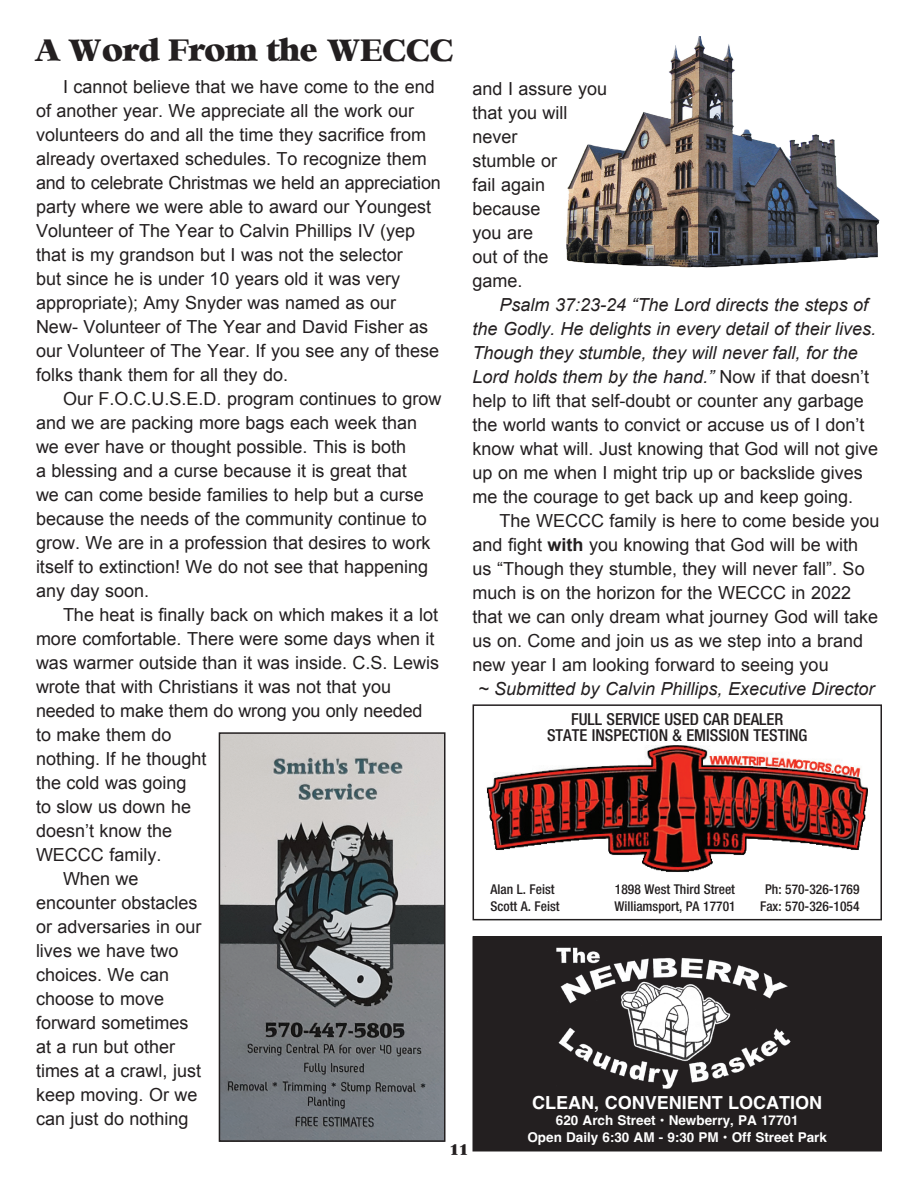
<style>
.page{position:relative;width:918px;height:1188px;background:#fff}
.page>*{position:absolute;margin:0;border:0;box-sizing:border-box;transform-origin:0 0}
.t1{font:30px "Bianca";color:#231f20;scale:.93 1}
.t2{font:18px/24px "Arial";color:#231f20}
.t3{font:italic 18px "Arial";color:#231f20}
.t4{font:700 18px "Helvetica";color:#fff}
.t5{font:500 condensed 16.5px/16.5px "Helvetica Neue LT Pro";color:#231f20;text-align:center}
.t6{font:15px "Bianca";color:#231f20}
.t7{font:500 condensed 13.5px "Helvetica Neue LT Pro";color:#231f20}
.t8{font:700 13.5px/16.2px "Helvetica";color:#fff;text-align:center}
.s1{font-style:italic}
.s2{font-weight:700}
</style>
<div class="page">
<img style="left:566px;top:36px;width:314px;height:232px">
<img style="left:475px;top:939px;width:404px;height:209px">
<div style="left:472px;top:936px;width:410px;height:215px;border:2px solid #231f20"></div>
<img style="left:487px;top:746px;width:381px;height:126px">
<div style="left:473px;top:704px;width:409px;height:216px;border:2px solid #231f20"></div>
<img style="left:222px;top:735px;width:221px;height:404px">
<div style="left:219px;top:732px;width:227px;height:410px;border:2px solid #231f20"></div>
<h1 class="t1" style="left:36px;top:35px;width:450px">A Word From the WECCC</h1>
<p class="t2" style="left:36px;top:75px;width:406px;text-indent:27px">I cannot believe that we have come to the end of another year. We appreciate all the work our volunteers do and all the time they sacrifice from already overtaxed schedules. To recognize them and to celebrate Christmas we held an appreciation party where we were able to award our Youngest Volunteer of The Year to Calvin Phillips IV (yep that is my grandson but I was not the selector<br>but since he is under 10 years old it was very appropriate); Amy Snyder was named as our New- Volunteer of The Year and David Fisher as our Volunteer of The Year. If you see any of these folks thank them for all they do.</p>
<p class="t2" style="left:36px;top:387px;width:407px;text-indent:27px">Our F.O.C.U.S.E.D. program continues to grow and we are packing more bags each week than we ever have or thought possible. This is both<br>a blessing and a curse because it is great that<br>we can come beside families to help but a curse because the needs of the community continue to grow. We are in a profession that desires to work itself to extinction! We do not see that happening any day soon.</p>
<p class="t2" style="left:63px;top:603px;width:377px">The heat is finally back on which makes it a lot</p>
<p class="t2" style="left:36px;top:627px;width:400px">more comfortable. There were some days when it</p>
<p class="t2" style="left:36px;top:651px;width:405px">was warmer outside than it was inside. C.S. Lewis</p>
<p class="t2" style="left:36px;top:675px;width:357px">wrote that with Christians it was not that you</p>
<p class="t2" style="left:36px;top:699px;width:388px">needed to make them do wrong you only needed</p>
<p class="t2" style="left:36px;top:723px;width:137px">to make them do</p>
<p class="t2" style="left:36px;top:747px;width:172px">nothing. If he thought</p>
<p class="t2" style="left:36px;top:771px;width:152px">the cold was going</p>
<p class="t2" style="left:36px;top:795px;width:157px">to slow us down he</p>
<p class="t2" style="left:36px;top:819px;width:138px">doesn’t know the</p>
<p class="t2" style="left:36px;top:843px;width:127px">WECCC family.</p>
<p class="t2" style="left:63px;top:867px;width:77px">When we</p>
<p class="t2" style="left:36px;top:891px;width:163px">encounter obstacles</p>
<p class="t2" style="left:36px;top:915px;width:167px">or adversaries in our</p>
<p class="t2" style="left:36px;top:939px;width:144px">lives we have two</p>
<p class="t2" style="left:36px;top:963px;width:135px">choices. We can</p>
<p class="t2" style="left:36px;top:987px;width:130px">choose to move</p>
<p class="t2" style="left:36px;top:1011px;width:154px">forward sometimes</p>
<p class="t2" style="left:36px;top:1035px;width:141px">at a run but other</p>
<p class="t2" style="left:36px;top:1059px;width:167px">times at a crawl, just</p>
<p class="t2" style="left:36px;top:1083px;width:163px">keep moving. Or we</p>
<p class="t2" style="left:36px;top:1107px;width:154px">can just do nothing</p>
<p class="t2" style="left:472px;top:77px;width:136px">and I assure you that you will never<br>stumble or<br>fail again because<br>you are<br>out of the<br>game.</p>
<p class="t2" style="left:472px;top:293px;width:407px;text-indent:27px"><span class="s1">Psalm 37:23-24 “The Lord directs the steps of the Godly. He delights in every detail of their lives.<br>Though they stumble, they will never fall, for the Lord holds them by the hand.”</span> Now if that doesn’t help to lift that self-doubt or counter any garbage the world wants to convict or accuse us of I don’t know what will. Just knowing that God will not give up on me when I might trip up or backslide gives me the courage to get back up and keep going.</p>
<p class="t2" style="left:472px;top:508px;width:409px;text-indent:27px">The WECCC family is here to come beside you and fight <span class="s2">with</span> you knowing that God will be with us “Though they stumble, they will never fall”. So much is on the horizon for the WECCC in 2022 that we can only dream what journey God will take us on. Come and join us as we step into a brand new year I am looking forward to seeing you</p>
<p class="t3" style="left:478px;top:677px;width:398px">~ Submitted by Calvin Phillips, Executive Director</p>
<p class="t5" style="left:547px;top:711px;width:262px">FULL SERVICE USED CAR DEALER<br>STATE INSPECTION &amp; EMISSION TESTING</p>
<p class="t7" style="left:490px;top:881px;width:66px">Alan L. Feist</p>
<p class="t7" style="left:615px;top:881px;width:122px">1898 West Third Street</p>
<p class="t7" style="left:765px;top:881px;width:96px">Ph: 570-326-1769</p>
<p class="t7" style="left:490px;top:898px;width:71px">Scott A. Feist</p>
<p class="t7" style="left:614px;top:898px;width:123px">Williamsport, PA 17701</p>
<p class="t7" style="left:760px;top:898px;width:101px">Fax: 570-326-1054</p>
<p class="t6" style="left:450px;top:1142px;width:20px">11</p>
<p class="t4" style="left:532px;top:1092px;width:292px">CLEAN, CONVENIENT LOCATION</p>
<p class="t8" style="left:527px;top:1114px;width:301px">620 Arch Street • Newberry, PA 17701<br>Open Daily 6:30 AM - 9:30 PM • Off Street Park</p>
</div>
